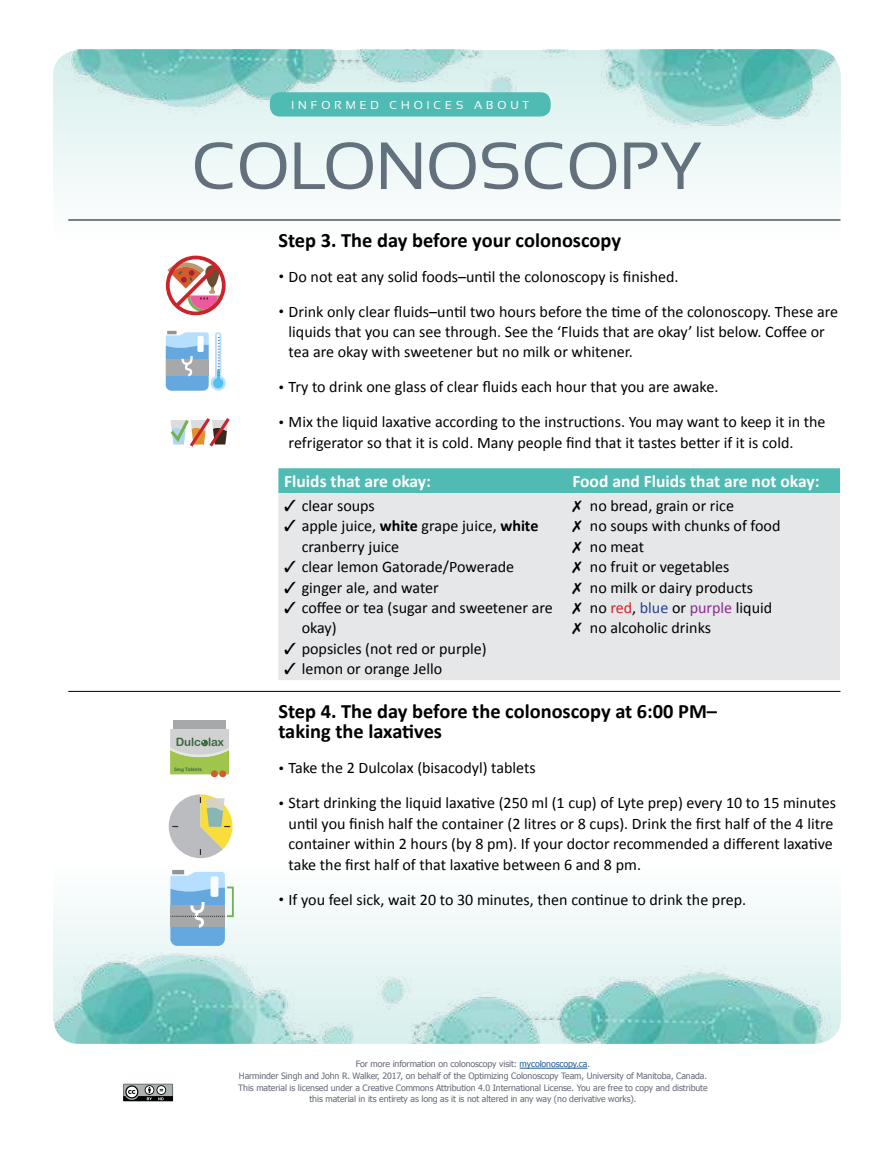
<style>
.page{position:relative;width:893px;height:1155px;background:#fff}
.page>*{position:absolute;margin:0;border:0;box-sizing:border-box;transform-origin:0 0}
.t1{font:66.6px "Sansation";color:#656a78}
.t2{font:700 20.4px/20.4px "Calibri";color:#000}
.t3{font:700 17.55px "Calibri";color:#fff}
.t4{font:16.05px/20.4px "Calibri";color:#000}
.t5{font:11.55px "Arial Rounded MT Bold";color:#39673d}
.t6{font:11.4px "Sansation";letter-spacing:.35em;color:#fff}
.t7{font:8.7px/11.7px "Tahoma";letter-spacing:-.01em;color:#656a78;text-align:center}
.t8{font:4.8px "Arial Rounded MT Bold";color:#39673d}
.s1{font-size:11.7px}
.s2{font-weight:700}
.s3{color:#d2232a}
.s4{color:#25408e}
.s5{color:#90278f}
.s6{color:#215e9e}
</style>
<div class="page">
<hr style="left:519px;top:1068px;width:68px;height:1px;background:#215e9e">
<img style="left:53px;top:821px;width:787px;height:223px">
<img style="left:53px;top:49px;width:787px;height:171px">
<div style="left:270px;top:92px;width:280px;height:25px;background:#50bbb3;border-radius:10px"></div>
<svg style="left:123px;top:1084px;width:50px;height:17px"></svg>
<hr style="left:68px;top:220px;width:772px;height:1px;background:#000">
<hr style="left:68px;top:691px;width:772px;height:1px;background:#000">
<div style="left:278px;top:468px;width:562px;height:25px;background:#50bbb3"></div>
<div style="left:278px;top:493px;width:562px;height:187px;background:#e6e7e8"></div>
<div style="left:166px;top:256px;width:59px;height:59px;border:4px solid #cc2229;border-radius:50%"></div>
<svg style="left:167px;top:261px;width:54px;height:51px"></svg>
<svg style="left:170px;top:418px;width:60px;height:29px"></svg>
<div style="left:173px;top:720px;width:53px;height:9px;background:#a6a8aa"></div>
<svg style="left:170px;top:729px;width:59px;height:49px;background:#c0cc9e"></svg>
<svg style="left:169px;top:794px;width:63px;height:64px"></svg>
<svg style="left:166px;top:331px;width:60px;height:60px"></svg>
<hr style="left:172px;top:870px;width:12px;height:4px;background:#929496">
<svg style="left:170px;top:872px;width:55px;height:74px;background:#93b9d8"></svg>
<div style="left:226px;top:887px;width:8px;height:30px;border:2px solid #6fb353"></div>
<p class="t6" style="left:291px;top:98px;width:239px">INFORMED CHOICES ABOUT</p>
<h1 class="t1" style="left:192px;top:127px;width:512px">COLONOSCOPY</h1>
<p class="t5" style="left:176px;top:738px;width:50px">Dulcolax</p>
<p class="t8" style="left:174px;top:768px;width:29px">5mg Tablets</p>
<p class="t2" style="left:278px;top:231px;width:344px">Step 3. The day before your colonoscopy</p>
<p class="t4" style="left:278px;top:265px;width:402px"><span class="s1">•</span> Do not eat any solid foods–until the colonoscopy is finished.</p>
<p class="t4" style="left:288px;top:300px;width:551px;text-indent:-10px"><span class="s1">•</span> Drink only clear fluids–until two hours before the time of the colonoscopy. These are liquids that you can see through. See the ‘Fluids that are okay’ list below. Coffee or tea are okay with sweetener but no milk or whitener.</p>
<p class="t4" style="left:278px;top:376px;width:441px"><span class="s1">•</span> Try to drink one glass of clear fluids each hour that you are awake.</p>
<p class="t4" style="left:288px;top:411px;width:538px;text-indent:-10px"><span class="s1">•</span> Mix the liquid laxative according to the instructions. You may want to keep it in the refrigerator so that it is cold. Many people find that it tastes better if it is cold.</p>
<p class="t3" style="left:284px;top:475px;width:148px">Fluids that are okay:</p>
<p class="t3" style="left:572px;top:475px;width:248px">Food and Fluids that are not okay:</p>
<p class="t4" style="left:284px;top:495px;width:92px">✓ clear soups</p>
<p class="t4" style="left:302px;top:515px;width:238px;text-indent:-18px">✓ apple juice, <span class="s2">white</span> grape juice, <span class="s2">white </span>cranberry juice</p>
<p class="t4" style="left:284px;top:556px;width:231px">✓ clear lemon Gatorade/Powerade</p>
<p class="t4" style="left:284px;top:576px;width:156px">✓ ginger ale, and water</p>
<p class="t4" style="left:302px;top:597px;width:252px;text-indent:-18px">✓ coffee or tea (sugar and sweetener are okay)</p>
<p class="t4" style="left:284px;top:638px;width:204px">✓ popsicles (not red or purple)</p>
<p class="t4" style="left:284px;top:658px;width:159px">✓ lemon or orange Jello</p>
<p class="t4" style="left:572px;top:495px;width:210px">✗ no bread, grain or rice<br>✗ no soups with chunks of food ✗ no meat<br>✗ no fruit or vegetables<br>✗ no milk or dairy products<br>✗ no <span class="s3">red</span>, <span class="s4">blue</span> or <span class="s5">purple</span> liquid ✗ no alcoholic drinks</p>
<p class="t2" style="left:278px;top:703px;width:440px">Step 4. The day before the colonoscopy at 6:00 PM– taking the laxatives</p>
<p class="t4" style="left:278px;top:757px;width:259px"><span class="s1">•</span> Take the 2 Dulcolax (bisacodyl) tablets</p>
<p class="t4" style="left:288px;top:792px;width:549px;text-indent:-10px"><span class="s1">•</span> Start drinking the liquid laxative (250 ml (1 cup) of Lyte prep) every 10 to 15 minutes until you finish half the container (2 litres or 8 cups). Drink the first half of the 4 litre container within 2 hours (by 8 pm). If your doctor recommended a different laxative take the first half of that laxative between 6 and 8 pm.</p>
<p class="t4" style="left:278px;top:888px;width:469px"><span class="s1">•</span> If you feel sick, wait 20 to 30 minutes, then continue to drink the prep.</p>
<p class="t7" style="left:238px;top:1059px;width:471px">For more information on colonoscopy visit: <span class="s6">mycolonoscopy.ca</span>.<br>Harminder Singh and John R. Walker, 2017, on behalf of the Optimizing Colonoscopy Team, University of Manitoba, Canada.<br>This material is licensed under a Creative Commons Attribution 4.0 International License. You are free to copy and distribute this material in its entirety as long as it is not altered in any way (no derivative works).</p>
</div>
